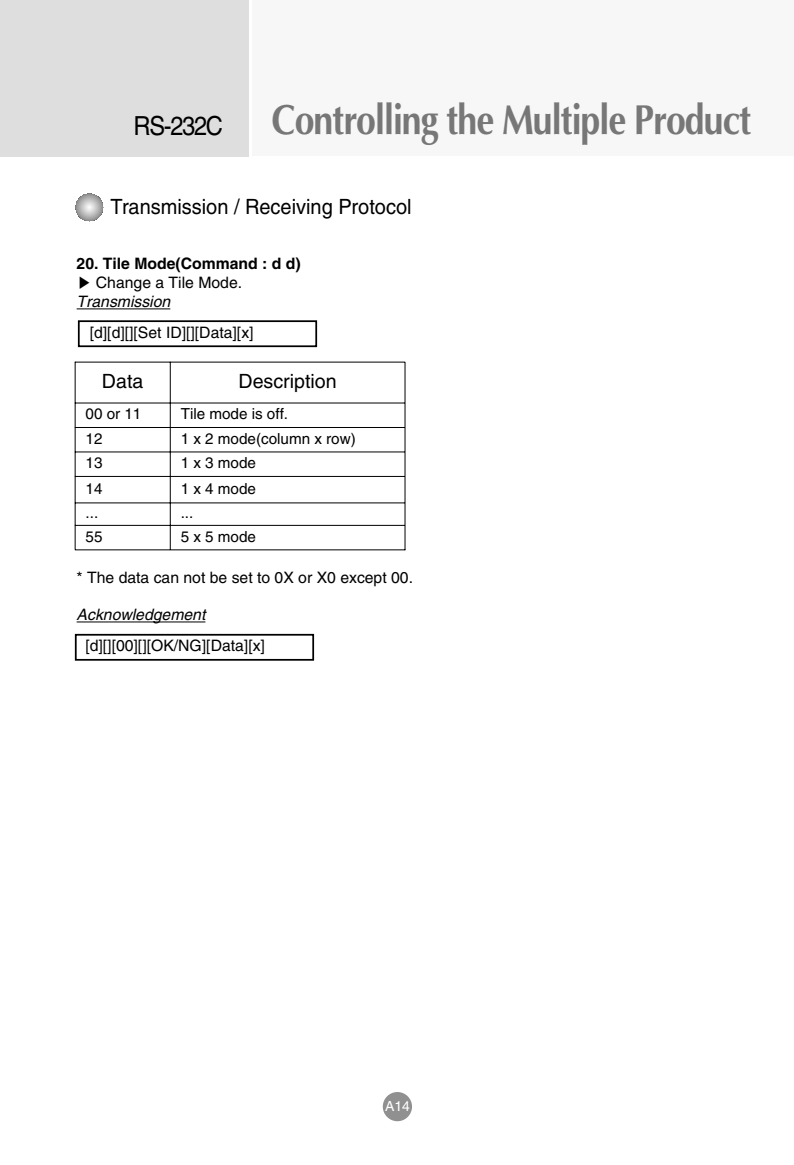
<style>
.page{position:relative;width:794px;height:1165px;background:#fff}
.page>*{position:absolute;margin:0;border:0;box-sizing:border-box;transform-origin:0 0}
.t1{font:700 42px "Optima";letter-spacing:-.03em;color:#777;scale:.85 1}
.t2{font:21px "Helvetica";color:#000;scale:.95 1}
.t3{font:19.6px "Helvetica";color:#000}
.t4{font:15.75px "Helvetica";color:#000}
.t5{font:italic 15.75px "Helvetica";color:#000}
.t6{font:700 15.75px "Helvetica";color:#000}
.t7{font:15.22px "Helvetica";color:#000}
.t8{font:14px "Helvetica";color:#fff}
.s1{font-family:"Helvetica";font-weight:400;font-size:26.25px;color:#000}
</style>
<div class="page">
<div style="left:252px;top:0;width:541px;height:156px;background:#f7f7f7"></div>
<div style="left:0;top:0;width:248px;height:157px;background:#dedede"></div>
<div style="left:382px;top:1091px;width:30px;height:30px;background:#909090;border-radius:50%"></div>
<hr style="left:77px;top:308px;width:93px;height:1px;background:#000">
<hr style="left:77px;top:621px;width:128px;height:1px;background:#000">
<div style="left:78px;top:320px;width:239px;height:27px;border:2px solid #000"></div>
<svg style="left:76px;top:194px;width:27px;height:27px"></svg>
<div style="left:75px;top:634px;width:239px;height:26px;border:2px solid #000"></div>
<hr style="left:75px;top:362px;width:329px;height:1px;background:#000">
<hr style="left:75px;top:402px;width:329px;height:1px;background:#000">
<hr style="left:75px;top:427px;width:329px;height:1px;background:#000">
<hr style="left:75px;top:451px;width:329px;height:1px;background:#000">
<hr style="left:75px;top:476px;width:329px;height:1px;background:#000">
<hr style="left:75px;top:502px;width:329px;height:1px;background:#000">
<hr style="left:75px;top:525px;width:329px;height:1px;background:#000">
<hr style="left:75px;top:549px;width:330px;height:1px;background:#000">
<hr style="left:75px;top:362px;width:1px;height:187px;background:#000">
<hr style="left:170px;top:362px;width:1px;height:187px;background:#000">
<hr style="left:404px;top:362px;width:1px;height:188px;background:#000">
<h1 class="t1" style="left:134px;top:102px;width:728px"><span class="s1">RS-232C</span> Controlling the Multiple Product</h1>
<h2 class="t2" style="left:110px;top:199px;width:318px">Transmission / Receiving Protocol</h2>
<p class="t6" style="left:77px;top:258px;width:225px">20. Tile Mode(Command : d d)</p>
<p class="t4" style="left:96px;top:277px;width:148px">Change a Tile Mode.</p>
<p class="t5" style="left:77px;top:296px;width:95px">Transmission</p>
<p class="t4" style="left:90px;top:327px;width:165px">[d][d][][Set ID][][Data][x]</p>
<p class="t3" style="left:102px;top:373px;width:43px">Data</p>
<p class="t3" style="left:238px;top:373px;width:100px">Description</p>
<p class="t7" style="left:86px;top:408px;width:57px">00 or 11</p>
<p class="t7" style="left:181px;top:408px;width:109px">Tile mode is off.</p>
<p class="t7" style="left:86px;top:432px;width:18px">12</p>
<p class="t7" style="left:181px;top:432px;width:176px">1 x 2 mode(column x row)</p>
<p class="t7" style="left:86px;top:457px;width:18px">13</p>
<p class="t7" style="left:181px;top:457px;width:77px">1 x 3 mode</p>
<p class="t7" style="left:86px;top:482px;width:18px">14</p>
<p class="t7" style="left:181px;top:482px;width:77px">1 x 4 mode</p>
<p class="t7" style="left:86px;top:507px;width:14px">...</p>
<p class="t7" style="left:181px;top:507px;width:14px">...</p>
<p class="t7" style="left:86px;top:530px;width:18px">55</p>
<p class="t7" style="left:181px;top:530px;width:77px">5 x 5 mode</p>
<p class="t4" style="left:77px;top:571px;width:338px">* The data can not be set to 0X or X0 except 00.</p>
<p class="t5" style="left:77px;top:609px;width:130px">Acknowledgement</p>
<p class="t4" style="left:85px;top:639px;width:181px">[d][][00][][OK/NG][Data][x]</p>
<p class="t8" style="left:385px;top:1101px;width:26px">A14</p>
</div>
